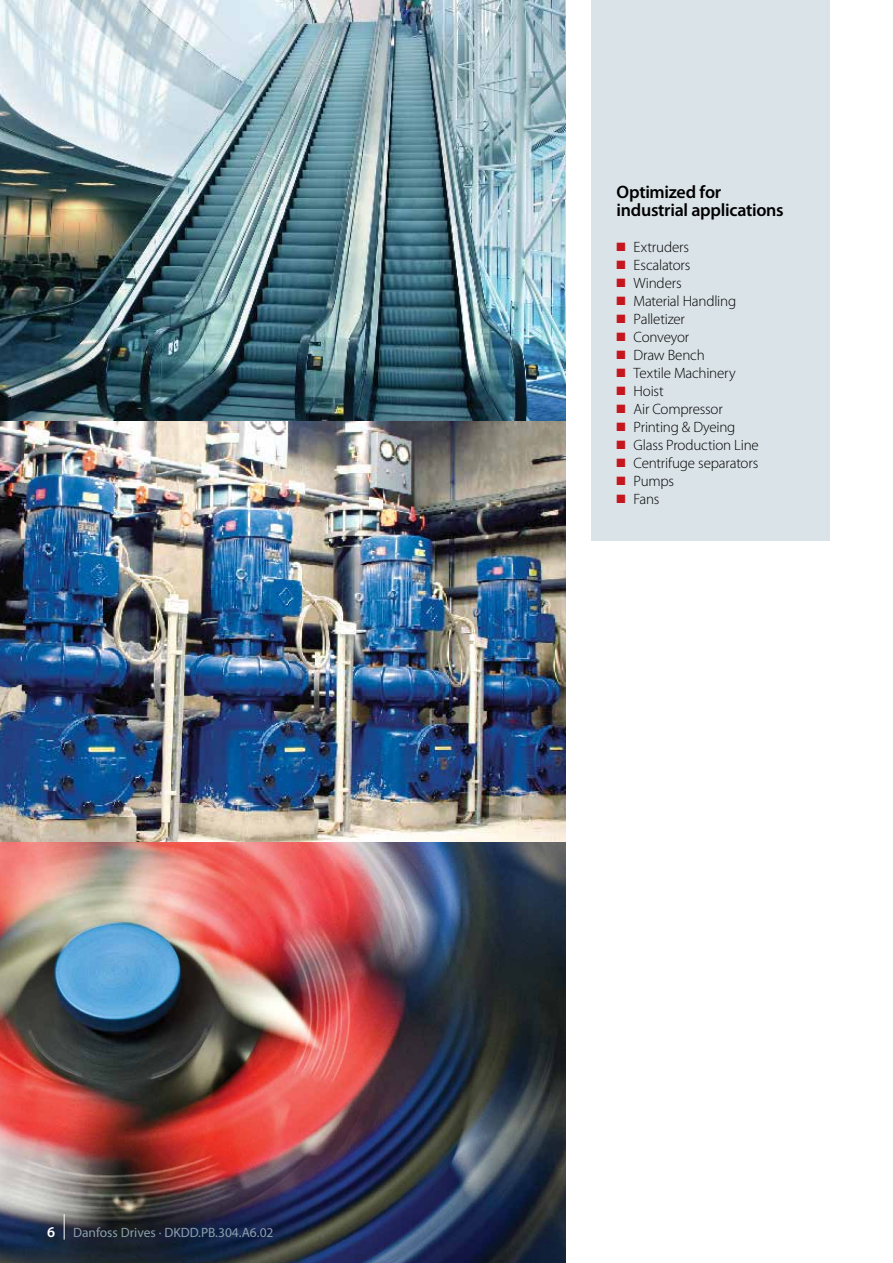
<style>
.page{position:relative;width:893px;height:1263px;background:#fff}
.page>*{position:absolute;margin:0;border:0;box-sizing:border-box;transform-origin:0 0}
.t1{font:600 18px/18px "Myriad Pro";letter-spacing:-.015em;color:#000}
.t2{font:300 15px "Myriad Pro";letter-spacing:-.015em;color:#000}
.t3{font:13.5px "Myriad Pro";color:#8b9faa}
.s1{font-weight:600;font-size:15px;color:#fff}
.s2{color:#c4161c}
</style>
<div class="page">
<img style="left:0;top:0;width:566px;height:1263px">
<svg style="left:64px;top:1214px;width:1px;height:25px"></svg>
<div style="left:591px;top:0;width:238px;height:540px;background:#dae3e8"></div>
<p class="t3" style="left:47px;top:1224px;width:228px"><span class="s1">6</span> Danfoss Drives · DKDD.PB.304.A6.02</p>
<p class="t1" style="left:617px;top:183px;width:169px">Optimized for industrial applications</p>
<p class="t2" style="left:617px;top:239px;width:74px"><span class="s2">■</span> Extruders</p>
<p class="t2" style="left:617px;top:257px;width:75px"><span class="s2">■</span> Escalators</p>
<p class="t2" style="left:617px;top:275px;width:67px"><span class="s2">■</span> Winders</p>
<p class="t2" style="left:617px;top:293px;width:121px"><span class="s2">■</span> Material Handling</p>
<p class="t2" style="left:617px;top:311px;width:70px"><span class="s2">■</span> Palletizer</p>
<p class="t2" style="left:617px;top:329px;width:74px"><span class="s2">■</span> Conveyor</p>
<p class="t2" style="left:617px;top:347px;width:90px"><span class="s2">■</span> Draw Bench</p>
<p class="t2" style="left:617px;top:365px;width:121px"><span class="s2">■</span> Textile Machinery</p>
<p class="t2" style="left:617px;top:383px;width:49px"><span class="s2">■</span> Hoist</p>
<p class="t2" style="left:617px;top:401px;width:108px"><span class="s2">■</span> Air Compressor</p>
<p class="t2" style="left:617px;top:419px;width:120px"><span class="s2">■</span> Printing &amp; Dyeing</p>
<p class="t2" style="left:617px;top:437px;width:144px"><span class="s2">■</span> Glass Production Line</p>
<p class="t2" style="left:617px;top:455px;width:143px"><span class="s2">■</span> Centrifuge separators</p>
<p class="t2" style="left:617px;top:473px;width:59px"><span class="s2">■</span> Pumps</p>
<p class="t2" style="left:617px;top:491px;width:44px"><span class="s2">■</span> Fans</p>
</div>
